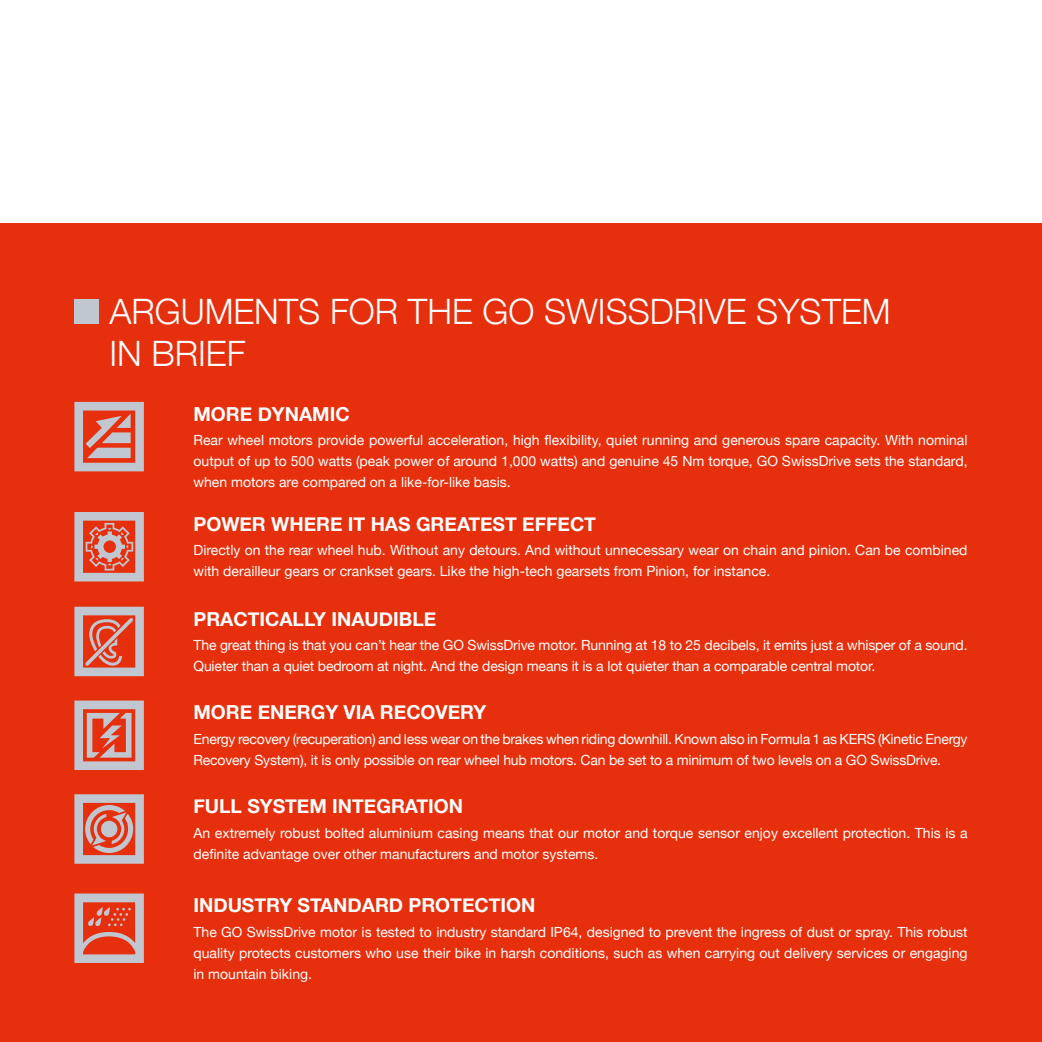
<style>
.page{position:relative;width:1042px;height:1042px;background:#fff}
.page>*{position:absolute;margin:0;border:0;box-sizing:border-box;transform-origin:0 0}
.t1{font:300 35px "Helvetica Neue";color:#fff}
.t2{font:700 19.25px "Helvetica Neue";color:#fff}
.t3{font:14px/21px "Helvetica Neue";color:#fff}
</style>
<div class="page">
<div style="left:0;top:223px;width:1042px;height:819px;background:#e6300d"></div>
<div style="left:74px;top:299px;width:25px;height:25px;background:#c0c7d0"></div>
<svg style="left:74px;top:893px;width:70px;height:70px"></svg>
<svg style="left:74px;top:700px;width:70px;height:70px"></svg>
<svg style="left:74px;top:794px;width:70px;height:70px"></svg>
<svg style="left:74px;top:512px;width:70px;height:69px"></svg>
<svg style="left:74px;top:402px;width:70px;height:69px"></svg>
<svg style="left:74px;top:607px;width:70px;height:69px"></svg>
<h1 class="t1" style="left:109px;top:283px;width:96px">ARGUMENTS</h1>
<h1 class="t1" style="left:330px;top:283px;width:23px">FOR</h1>
<h1 class="t1" style="left:408px;top:283px;width:23px">THE</h1>
<h1 class="t1" style="left:482px;top:283px;width:83px">GO SWISSDRIVE</h1>
<h1 class="t1" style="left:756px;top:283px;width:23px">SYSTEM</h1>
<h1 class="t1" style="left:109px;top:325px;width:62px">IN BRIEF</h1>
<h2 class="t2" style="left:193px;top:399px;width:158px">MORE DYNAMIC</h2>
<p class="t3" style="left:193px;top:430px;width:775px;text-align:justify">Rear wheel motors provide powerful acceleration, high flexibility, quiet running and generous spare capacity. With nominal output of up to 500 watts (peak power of around 1,000 watts) and genuine 45 Nm torque, GO SwissDrive sets the standard, when motors are compared on a like-for-like basis.</p>
<h2 class="t2" style="left:193px;top:509px;width:404px">POWER WHERE IT HAS GREATEST EFFECT</h2>
<p class="t3" style="left:193px;top:540px;width:775px">Directly on the rear wheel hub. Without any detours. And without unnecessary wear on chain and pinion. Can be combined with derailleur gears or crankset gears. Like the high-tech gearsets from Pinion, for instance.</p>
<h2 class="t2" style="left:193px;top:603px;width:244px">PRACTICALLY INAUDIBLE</h2>
<p class="t3" style="left:193px;top:635px;width:775px">The great thing is that you can’t hear the GO SwissDrive motor. Running at 18 to 25 decibels, it emits just a whisper of a sound.<br>Quieter than a quiet bedroom at night. And the design means it is a lot quieter than a comparable central motor.</p>
<h2 class="t2" style="left:193px;top:697px;width:294px">MORE ENERGY VIA RECOVERY</h2>
<p class="t3" style="left:193px;top:729px;width:775px">Energy recovery (recuperation) and less wear on the brakes when riding downhill. Known also in Formula 1 as KERS (Kinetic Energy<br>Recovery System), it is only possible on rear wheel hub motors. Can be set to a minimum of two levels on a GO SwissDrive.</p>
<h2 class="t2" style="left:193px;top:791px;width:271px">FULL SYSTEM INTEGRATION</h2>
<p class="t3" style="left:193px;top:823px;width:775px">An extremely robust bolted aluminium casing means that our motor and torque sensor enjoy excellent protection. This is a definite advantage over other manufacturers and motor systems.</p>
<h2 class="t2" style="left:193px;top:890px;width:343px">INDUSTRY STANDARD PROTECTION</h2>
<p class="t3" style="left:193px;top:922px;width:775px;text-align:justify">The GO SwissDrive motor is tested to industry standard IP64, designed to prevent the ingress of dust or spray. This robust quality protects customers who use their bike in harsh conditions, such as when carrying out delivery services or engaging in mountain biking.</p>
</div>
